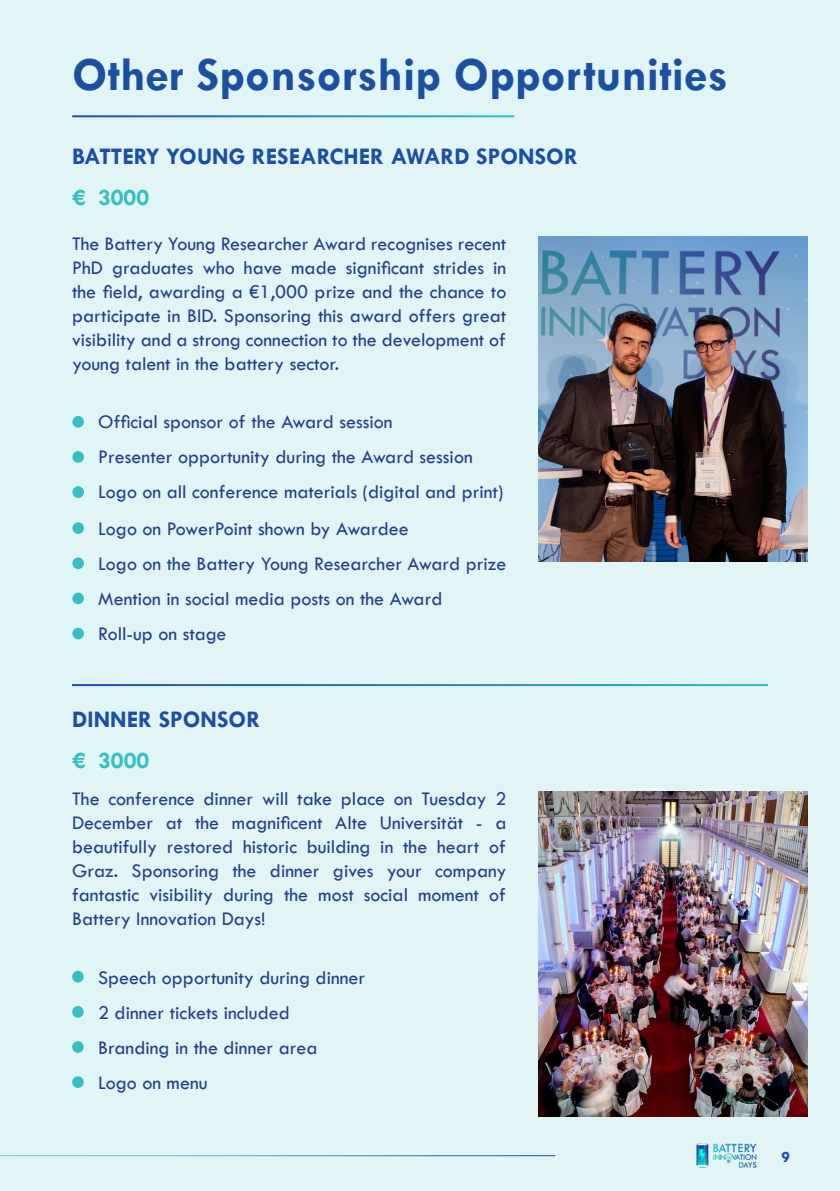
<style>
.page{position:relative;width:840px;height:1191px;background:#fff}
.page>*{position:absolute;margin:0;border:0;box-sizing:border-box;transform-origin:0 0}
.t1{font:700 48px "Tw Cen";color:#1c4fa2}
.t2{font:700 24px "Tw Cen";color:#1c4fa2}
.t3{font:700 24px "Tw Cen";color:#35bfc2}
.t4{font:20px/24px "Tw Cen";color:#214186;text-align:justify}
.t5{font:700 16px "Tw Cen";color:#1a50a1}
</style>
<div class="page">
<div style="left:0;top:0;width:839px;height:1191px;background:#e1f4f6"></div>
<hr style="left:0;top:1155px;width:555px;height:1px;background:#fff">
<img style="left:696px;top:1143px;width:61px;height:25px">
<hr style="left:72px;top:115px;width:442px;height:2px;background:#fff">
<hr style="left:72px;top:684px;width:695px;height:2px;background:#fff">
<div style="left:72px;top:970px;width:12px;height:12px;background:#35bfc2;border-radius:50%"></div>
<div style="left:72px;top:1006px;width:12px;height:11px;background:#35bfc2;border-radius:50%"></div>
<div style="left:72px;top:1041px;width:12px;height:11px;background:#35bfc2;border-radius:50%"></div>
<div style="left:72px;top:1076px;width:12px;height:12px;background:#35bfc2;border-radius:50%"></div>
<div style="left:72px;top:522px;width:12px;height:12px;background:#35bfc2;border-radius:50%"></div>
<div style="left:72px;top:416px;width:12px;height:11px;background:#35bfc2;border-radius:50%"></div>
<div style="left:72px;top:557px;width:12px;height:12px;background:#35bfc2;border-radius:50%"></div>
<div style="left:72px;top:451px;width:12px;height:12px;background:#35bfc2;border-radius:50%"></div>
<div style="left:72px;top:592px;width:12px;height:12px;background:#35bfc2;border-radius:50%"></div>
<div style="left:72px;top:486px;width:12px;height:12px;background:#35bfc2;border-radius:50%"></div>
<div style="left:72px;top:627px;width:12px;height:12px;background:#35bfc2;border-radius:50%"></div>
<img style="left:538px;top:236px;width:269px;height:325px">
<img style="left:538px;top:791px;width:269px;height:325px">
<p class="t1" style="left:72px;top:46px;width:656px">Other Sponsorship Opportunities</p>
<p class="t2" style="left:72px;top:142px;width:507px">BATTERY YOUNG RESEARCHER AWARD SPONSOR</p>
<p class="t3" style="left:72px;top:183px;width:78px">€ 3000</p>
<p class="t4" style="left:72px;top:232px;width:435px">The Battery Young Researcher Award recognises recent PhD graduates who have made significant strides in the field, awarding a €1,000 prize and the chance to participate in BID. Sponsoring this award offers great visibility and a strong connection to the development of young talent in the battery sector.</p>
<p class="t4" style="left:98px;top:409px;width:296px">Official sponsor of the Award session</p>
<p class="t4" style="left:98px;top:444px;width:376px">Presenter opportunity during the Award session</p>
<p class="t4" style="left:98px;top:479px;width:406px">Logo on all conference materials (digital and print)</p>
<p class="t4" style="left:98px;top:516px;width:312px">Logo on PowerPoint shown by Awardee</p>
<p class="t4" style="left:98px;top:552px;width:409px">Logo on the Battery Young Researcher Award prize</p>
<p class="t4" style="left:98px;top:587px;width:345px">Mention in social media posts on the Award</p>
<p class="t4" style="left:98px;top:622px;width:130px">Roll-up on stage</p>
<p class="t2" style="left:72px;top:705px;width:189px">DINNER SPONSOR</p>
<p class="t3" style="left:72px;top:745px;width:78px">€ 3000</p>
<p class="t4" style="left:72px;top:787px;width:435px">The conference dinner will take place on Tuesday 2<br>December at the magnificent Alte Universität - a beautifully restored historic building in the heart of Graz. Sponsoring the dinner gives your company fantastic visibility during the most social moment of Battery Innovation Days!</p>
<p class="t4" style="left:98px;top:965px;width:268px">Speech opportunity during dinner</p>
<p class="t4" style="left:98px;top:1000px;width:193px">2 dinner tickets included</p>
<p class="t4" style="left:98px;top:1035px;width:221px">Branding in the dinner area</p>
<p class="t4" style="left:98px;top:1070px;width:111px">Logo on menu</p>
<p class="t5" style="left:781px;top:1147px;width:10px">9</p>
</div>
